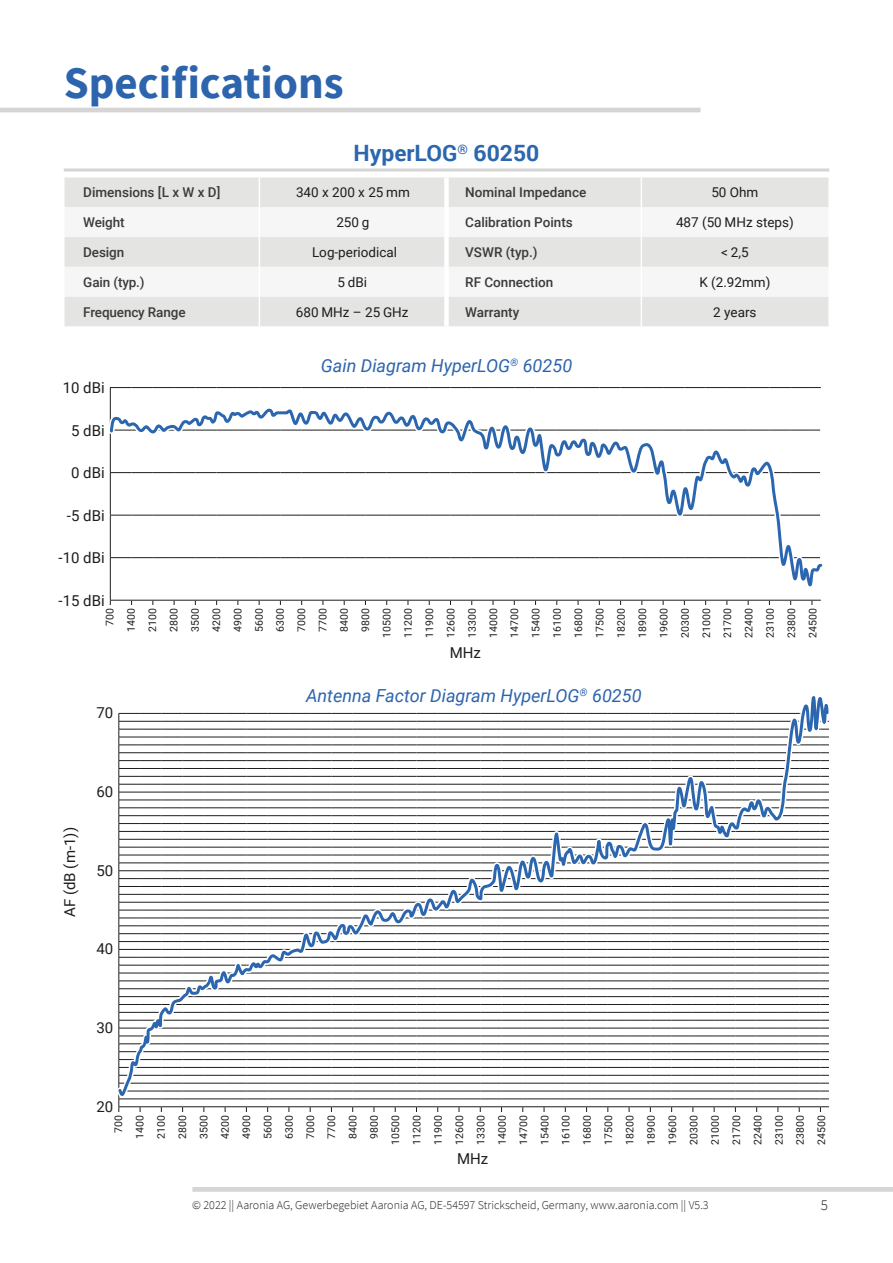
<style>
.page{position:relative;width:893px;height:1263px;background:#fff}
.page>*{position:absolute;margin:0;border:0;box-sizing:border-box;transform-origin:0 0}
.t1{font:700 45px "Source Sans Pro";color:#2d64ae}
.t2{font:700 22.5px "Roboto";color:#2b66af}
.t3{font:italic 18px "Roboto";color:#2d64ae}
.t4{font:15px "Roboto";color:#1d1d1b}
.t5{font:300 15px "Source Sans Pro";color:#1d1d1b}
.t6{font:13.5px "Roboto";color:#1d1d1b}
.t7{font:500 13.5px "Roboto";color:#3c3a3b}
.t8{font:500 13.5px "Roboto";letter-spacing:-.01em;color:#3d3b3c}
.t9{font:300 12px "Source Sans Pro";color:#1d1d1b}
.t10{font:10.5px "Roboto";color:#1d1d1b}
</style>
<div class="page">
<svg style="left:192px;top:1187px;width:701px;height:5px;background:#d8d6d6"></svg>
<div style="left:65px;top:177px;width:763px;height:149px;background:#e4e4e3"></div>
<svg style="left:65px;top:207px;width:763px;height:90px;fill:#f6f6f6"></svg>
<hr style="left:259px;top:177px;width:1px;height:30px;background:#fff">
<hr style="left:259px;top:207px;width:1px;height:30px;background:#fff">
<hr style="left:259px;top:237px;width:1px;height:30px;background:#fff">
<hr style="left:259px;top:267px;width:1px;height:30px;background:#fff">
<svg style="left:259px;top:297px;width:1px;height:29px"></svg>
<hr style="left:641px;top:177px;width:1px;height:30px;background:#fff">
<hr style="left:641px;top:207px;width:1px;height:30px;background:#fff">
<hr style="left:641px;top:237px;width:1px;height:30px;background:#fff">
<hr style="left:641px;top:267px;width:1px;height:30px;background:#fff">
<svg style="left:641px;top:297px;width:1px;height:29px"></svg>
<div style="left:444px;top:177px;width:5px;height:30px;background:#fff"></div>
<div style="left:444px;top:207px;width:5px;height:30px;background:#fff"></div>
<div style="left:444px;top:237px;width:5px;height:30px;background:#fff"></div>
<div style="left:444px;top:267px;width:5px;height:30px;background:#fff"></div>
<div style="left:444px;top:297px;width:5px;height:29px;background:#fff"></div>
<div style="left:64px;top:168px;width:765px;height:3px;border:2px solid #d6d4d4"></div>
<hr style="left:0;top:108px;width:701px;height:4px;background:#d6d4d4">
<svg style="left:118px;top:1096px;width:711px;height:16px"></svg>
<hr style="left:110px;top:388px;width:1px;height:42px;background:#1d1d1b">
<svg style="left:110px;top:387px;width:711px;height:1px"></svg>
<hr style="left:110px;top:558px;width:1px;height:42px;background:#1d1d1b">
<svg style="left:110px;top:600px;width:711px;height:5px"></svg>
<svg style="left:109px;top:408px;width:714px;height:180px"></svg>
<svg style="left:118px;top:696px;width:711px;height:400px"></svg>
<p class="t1" style="left:64px;top:52px;width:281px">Specifications</p>
<p class="t2" style="left:353px;top:137px;width:187px">HyperLOG<sup>®</sup> 60250</p>
<p class="t7" style="left:83px;top:183px;width:139px">Dimensions [L x W x D]</p>
<p class="t6" style="left:296px;top:183px;width:115px">340 x 200 x 25 mm</p>
<p class="t7" style="left:465px;top:183px;width:123px">Nominal Impedance</p>
<p class="t6" style="left:711px;top:183px;width:49px">50 Ohm</p>
<p class="t8" style="left:83px;top:213px;width:43px">Weight</p>
<p class="t6" style="left:336px;top:213px;width:35px">250 g</p>
<p class="t7" style="left:465px;top:213px;width:109px">Calibration Points</p>
<p class="t6" style="left:676px;top:213px;width:119px">487 (50 MHz steps)</p>
<p class="t8" style="left:83px;top:243px;width:42px">Design</p>
<p class="t6" style="left:312px;top:243px;width:87px">Log-periodical</p>
<p class="t7" style="left:465px;top:243px;width:74px">VSWR (typ.)</p>
<p class="t6" style="left:721px;top:243px;width:29px">&lt; 2,5</p>
<p class="t8" style="left:83px;top:272px;width:63px">Gain (typ.)</p>
<p class="t6" style="left:337px;top:272px;width:31px">5 dBi</p>
<p class="t7" style="left:465px;top:272px;width:90px">RF Connection</p>
<p class="t6" style="left:699px;top:272px;width:73px">K (2.92mm)</p>
<p class="t8" style="left:83px;top:302px;width:104px">Frequency Range</p>
<p class="t6" style="left:296px;top:302px;width:114px">680 MHz – 25 GHz</p>
<p class="t7" style="left:465px;top:302px;width:56px">Warranty</p>
<p class="t6" style="left:713px;top:302px;width:45px">2 years</p>
<p class="t4" style="left:63px;top:378px;width:44px">10 dBi</p>
<p class="t4" style="left:71px;top:420px;width:35px">5 dBi</p>
<p class="t4" style="left:71px;top:462px;width:35px">0 dBi</p>
<p class="t4" style="left:67px;top:505px;width:39px">-5 dBi</p>
<p class="t4" style="left:59px;top:547px;width:48px">-10 dBi</p>
<p class="t4" style="left:59px;top:590px;width:48px">-15 dBi</p>
<p class="t3" style="left:321px;top:352px;width:253px">Gain Diagram HyperLOG<sup>®</sup> 60250</p>
<p class="t10" style="left:102px;top:626px;width:19px;rotate:-90deg">700</p>
<p class="t10" style="left:124px;top:632px;width:25px;rotate:-90deg">1400</p>
<p class="t10" style="left:145px;top:632px;width:25px;rotate:-90deg">2100</p>
<p class="t10" style="left:166px;top:632px;width:25px;rotate:-90deg">2800</p>
<p class="t10" style="left:188px;top:632px;width:25px;rotate:-90deg">3500</p>
<p class="t10" style="left:209px;top:632px;width:25px;rotate:-90deg">4200</p>
<p class="t10" style="left:230px;top:632px;width:25px;rotate:-90deg">4900</p>
<p class="t10" style="left:252px;top:632px;width:25px;rotate:-90deg">5600</p>
<p class="t10" style="left:273px;top:632px;width:25px;rotate:-90deg">6300</p>
<p class="t10" style="left:294px;top:632px;width:25px;rotate:-90deg">7000</p>
<p class="t10" style="left:315px;top:632px;width:25px;rotate:-90deg">7700</p>
<p class="t10" style="left:337px;top:632px;width:25px;rotate:-90deg">8400</p>
<p class="t10" style="left:358px;top:632px;width:25px;rotate:-90deg">9800</p>
<p class="t10" style="left:379px;top:638px;width:31px;rotate:-90deg">10500</p>
<p class="t10" style="left:401px;top:638px;width:31px;rotate:-90deg">11200</p>
<p class="t10" style="left:422px;top:638px;width:31px;rotate:-90deg">11900</p>
<p class="t10" style="left:443px;top:638px;width:31px;rotate:-90deg">12600</p>
<p class="t10" style="left:465px;top:638px;width:31px;rotate:-90deg">13300</p>
<p class="t10" style="left:486px;top:638px;width:31px;rotate:-90deg">14000</p>
<p class="t10" style="left:507px;top:638px;width:31px;rotate:-90deg">14700</p>
<p class="t10" style="left:528px;top:638px;width:31px;rotate:-90deg">15400</p>
<p class="t10" style="left:550px;top:638px;width:31px;rotate:-90deg">16100</p>
<p class="t10" style="left:571px;top:638px;width:31px;rotate:-90deg">16800</p>
<p class="t10" style="left:592px;top:638px;width:31px;rotate:-90deg">17500</p>
<p class="t10" style="left:614px;top:638px;width:31px;rotate:-90deg">18200</p>
<p class="t10" style="left:635px;top:638px;width:31px;rotate:-90deg">18900</p>
<p class="t10" style="left:656px;top:638px;width:31px;rotate:-90deg">19600</p>
<p class="t10" style="left:678px;top:638px;width:31px;rotate:-90deg">20300</p>
<p class="t10" style="left:699px;top:638px;width:31px;rotate:-90deg">21000</p>
<p class="t10" style="left:720px;top:638px;width:31px;rotate:-90deg">21700</p>
<p class="t10" style="left:741px;top:638px;width:31px;rotate:-90deg">22400</p>
<p class="t10" style="left:763px;top:638px;width:31px;rotate:-90deg">23100</p>
<p class="t10" style="left:784px;top:638px;width:31px;rotate:-90deg">23800</p>
<p class="t10" style="left:805px;top:638px;width:31px;rotate:-90deg">24500</p>
<p class="t4" style="left:96px;top:702px;width:18px">70</p>
<p class="t4" style="left:59px;top:917px;width:91px;rotate:-90deg">AF (dB (m-1))</p>
<p class="t4" style="left:96px;top:781px;width:18px">60</p>
<p class="t4" style="left:96px;top:860px;width:18px">50</p>
<p class="t4" style="left:96px;top:938px;width:18px">40</p>
<p class="t4" style="left:96px;top:1017px;width:18px">30</p>
<p class="t4" style="left:450px;top:642px;width:33px">MHz</p>
<p class="t3" style="left:306px;top:683px;width:337px">Antenna Factor Diagram HyperLOG<sup>®</sup> 60250</p>
<p class="t4" style="left:96px;top:1096px;width:18px">20</p>
<p class="t10" style="left:111px;top:1133px;width:19px;rotate:-90deg">700</p>
<p class="t10" style="left:133px;top:1139px;width:25px;rotate:-90deg">1400</p>
<p class="t10" style="left:154px;top:1139px;width:25px;rotate:-90deg">2100</p>
<p class="t10" style="left:175px;top:1139px;width:25px;rotate:-90deg">2800</p>
<p class="t10" style="left:196px;top:1139px;width:25px;rotate:-90deg">3500</p>
<p class="t10" style="left:218px;top:1139px;width:25px;rotate:-90deg">4200</p>
<p class="t10" style="left:239px;top:1139px;width:25px;rotate:-90deg">4900</p>
<p class="t10" style="left:260px;top:1139px;width:25px;rotate:-90deg">5600</p>
<p class="t10" style="left:282px;top:1139px;width:25px;rotate:-90deg">6300</p>
<p class="t10" style="left:303px;top:1139px;width:25px;rotate:-90deg">7000</p>
<p class="t10" style="left:324px;top:1139px;width:25px;rotate:-90deg">7700</p>
<p class="t10" style="left:346px;top:1139px;width:25px;rotate:-90deg">8400</p>
<p class="t10" style="left:367px;top:1139px;width:25px;rotate:-90deg">9800</p>
<p class="t10" style="left:388px;top:1145px;width:31px;rotate:-90deg">10500</p>
<p class="t10" style="left:409px;top:1145px;width:31px;rotate:-90deg">11200</p>
<p class="t10" style="left:431px;top:1145px;width:31px;rotate:-90deg">11900</p>
<p class="t10" style="left:452px;top:1145px;width:31px;rotate:-90deg">12600</p>
<p class="t10" style="left:473px;top:1145px;width:31px;rotate:-90deg">13300</p>
<p class="t10" style="left:495px;top:1145px;width:31px;rotate:-90deg">14000</p>
<p class="t10" style="left:516px;top:1145px;width:31px;rotate:-90deg">14700</p>
<p class="t10" style="left:537px;top:1145px;width:31px;rotate:-90deg">15400</p>
<p class="t10" style="left:559px;top:1145px;width:31px;rotate:-90deg">16100</p>
<p class="t10" style="left:580px;top:1145px;width:31px;rotate:-90deg">16800</p>
<p class="t10" style="left:601px;top:1145px;width:31px;rotate:-90deg">17500</p>
<p class="t10" style="left:622px;top:1145px;width:31px;rotate:-90deg">18200</p>
<p class="t10" style="left:644px;top:1145px;width:31px;rotate:-90deg">18900</p>
<p class="t10" style="left:665px;top:1145px;width:31px;rotate:-90deg">19600</p>
<p class="t10" style="left:686px;top:1145px;width:31px;rotate:-90deg">20300</p>
<p class="t10" style="left:708px;top:1145px;width:31px;rotate:-90deg">21000</p>
<p class="t10" style="left:729px;top:1145px;width:31px;rotate:-90deg">21700</p>
<p class="t10" style="left:750px;top:1145px;width:31px;rotate:-90deg">22400</p>
<p class="t10" style="left:772px;top:1145px;width:31px;rotate:-90deg">23100</p>
<p class="t10" style="left:793px;top:1145px;width:31px;rotate:-90deg">23800</p>
<p class="t10" style="left:814px;top:1145px;width:31px;rotate:-90deg">24500</p>
<p class="t4" style="left:457px;top:1148px;width:33px">MHz</p>
<p class="t9" style="left:192px;top:1197px;width:518px">© 2022 || Aaronia AG, Gewerbegebiet Aaronia AG, DE-54597 Strickscheid, Germany, www.aaronia.com || V5.3</p>
<h3 class="t5" style="left:821px;top:1196px;width:9px">5</h3>
</div>
